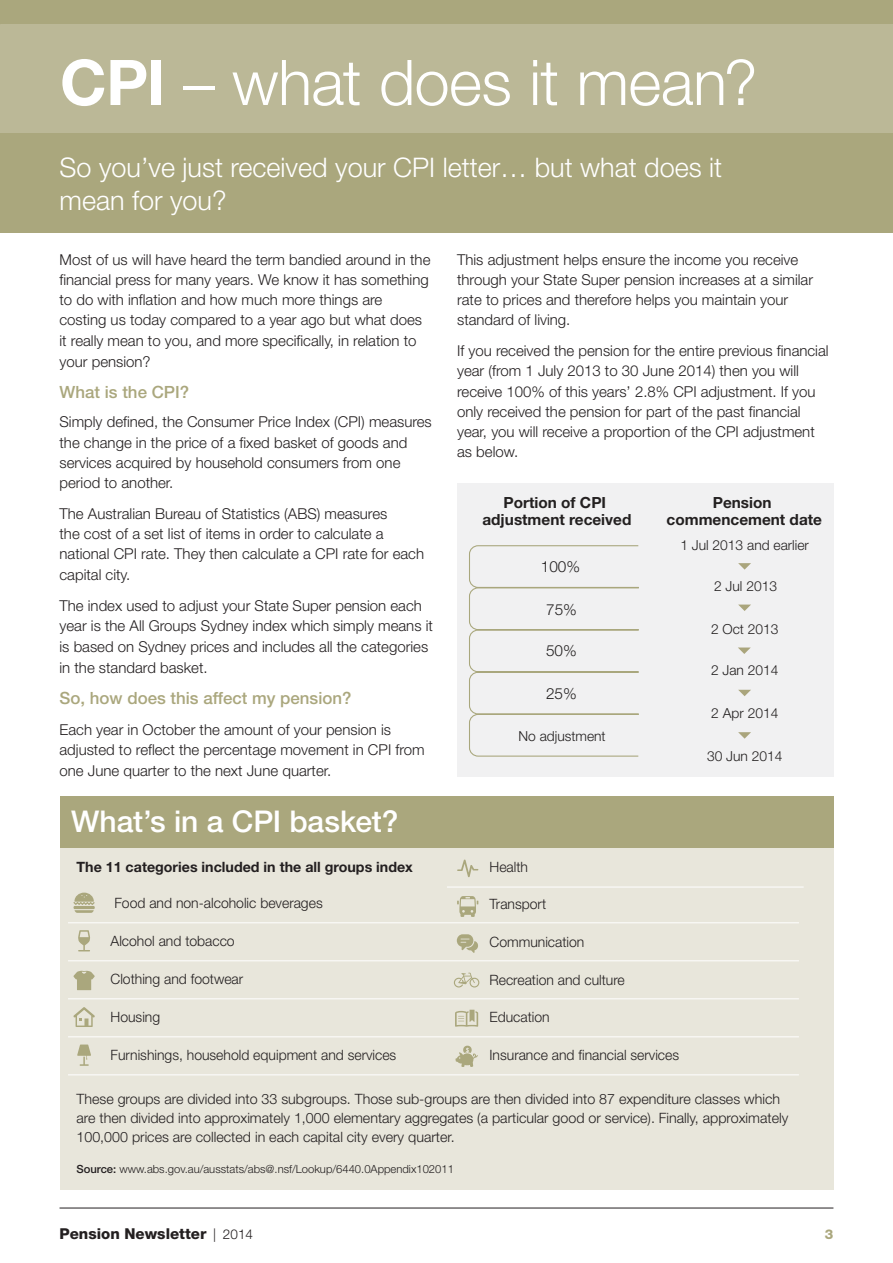
<style>
.page{position:relative;width:893px;height:1263px;background:#fff}
.page>*{position:absolute;margin:0;border:0;box-sizing:border-box;transform-origin:0 0}
.t1{font:300 63px "Helvetica Neue LT Std";letter-spacing:-.01em;color:#fff}
.t2{font:500 30px "Helvetica Neue LT Std";letter-spacing:-.005em;color:#fff}
.t3{font:300 27px/33px "Helvetica Neue LT Std";color:#fff}
.t4{font:500 16.8px "Helvetica Neue LT Std";color:#aaa77d}
.t5{font:700 15.3px/17px "Helvetica Neue LT Std";color:#232020;text-align:center}
.t6{font:300 15.3px "Helvetica Neue LT Std";color:#232020}
.t7{font:300 15px/20.2px "Helvetica Neue LT Std";color:#231f20}
.t8{font:800 15px "Helvetica Neue LT Std";color:#231f20}
.t9{font:300 14.25px/18.8px "Helvetica Neue LT Std";color:#231f20}
.t10{font:700 14.25px "Helvetica Neue LT Std";color:#231f20}
.t11{font:300 13.8px "Helvetica Neue LT Std";color:#232020}
.t12{font:800 13.5px "Helvetica Neue LT Std";color:#aaa77d}
.t13{font:300 11.25px "Helvetica Neue LT Std";color:#231f20}
.s1{font-weight:700}
.s2{font-weight:500}
.s3{font-weight:300;font-size:13.5px}
</style>
<div class="page">
<div style="left:0;top:0;width:893px;height:24px;background:#aaa77d"></div>
<hr style="left:60px;top:1208px;width:773px;height:1px;background:#231f20">
<div style="left:0;top:134px;width:893px;height:99px;background:#aaa77d"></div>
<div style="left:457px;top:483px;width:376px;height:294px;background:#f1f1f2"></div>
<div style="left:0;top:24px;width:893px;height:112px;background:#bbb897"></div>
<svg style="left:738px;top:563px;width:13px;height:7px"></svg>
<svg style="left:738px;top:604px;width:13px;height:7px"></svg>
<svg style="left:738px;top:647px;width:13px;height:7px"></svg>
<svg style="left:738px;top:690px;width:13px;height:6px"></svg>
<svg style="left:738px;top:732px;width:13px;height:7px"></svg>
<svg style="left:469px;top:545px;width:170px;height:212px"></svg>
<div style="left:60px;top:845px;width:773px;height:345px;background:#e8e6db"></div>
<hr style="left:68px;top:922px;width:731px;height:1px;background:#fff">
<hr style="left:68px;top:960px;width:731px;height:1px;background:#fff">
<hr style="left:68px;top:998px;width:731px;height:1px;background:#fff">
<hr style="left:68px;top:1036px;width:731px;height:1px;background:#fff">
<hr style="left:68px;top:1074px;width:731px;height:1px;background:#fff">
<hr style="left:447px;top:887px;width:357px;height:1px;background:#fff">
<div style="left:60px;top:796px;width:773px;height:51px;background:#aaa77d"></div>
<svg style="left:457px;top:859px;width:21px;height:18px"></svg>
<svg style="left:455px;top:1010px;width:23px;height:17px"></svg>
<svg style="left:73px;top:1007px;width:22px;height:20px"></svg>
<svg style="left:454px;top:973px;width:25px;height:14px"></svg>
<svg style="left:78px;top:930px;width:12px;height:21px"></svg>
<svg style="left:455px;top:1046px;width:23px;height:21px"></svg>
<svg style="left:73px;top:893px;width:22px;height:20px"></svg>
<svg style="left:457px;top:896px;width:21px;height:21px"></svg>
<svg style="left:77px;top:1044px;width:14px;height:22px"></svg>
<svg style="left:73px;top:971px;width:22px;height:19px"></svg>
<svg style="left:457px;top:934px;width:21px;height:19px"></svg>
<h1 class="t1" style="left:60px;top:44px;width:699px"><span class="s1">CPI</span> – what does it mean?</h1>
<h3 class="t3" style="left:60px;top:150px;width:664px">So you’ve just received your CPI letter… but what does it mean for you?</h3>
<p class="t7" style="left:60px;top:249px;width:372px">Most of us will have heard the term bandied around in the financial press for many years. We know it has something to do with inflation and how much more things are costing us today compared to a year ago but what does it really mean to you, and more specifically, in relation to your pension?</p>
<p class="t4" style="left:60px;top:382px;width:131px">What is the CPI?</p>
<p class="t7" style="left:60px;top:411px;width:374px">Simply defined, the Consumer Price Index (CPI) measures the change in the price of a fixed basket of goods and services acquired by household consumers from one period to another.</p>
<p class="t7" style="left:60px;top:503px;width:366px">The Australian Bureau of Statistics (ABS) measures<br>the cost of a set list of items in order to calculate a national CPI rate. They then calculate a CPI rate for each capital city.</p>
<p class="t7" style="left:60px;top:595px;width:375px">The index used to adjust your State Super pension each year is the All Groups Sydney index which simply means it is based on Sydney prices and includes all the categories in the standard basket.</p>
<p class="t4" style="left:60px;top:688px;width:294px">So, how does this affect my pension?</p>
<p class="t7" style="left:60px;top:719px;width:367px;line-height:20.7px">Each year in October the amount of your pension is adjusted to reflect the percentage movement in CPI from one June quarter to the next June quarter.</p>
<h2 class="t2" style="left:71px;top:804px;width:329px">What’s in a CPI basket?</h2>
<p class="t7" style="left:457px;top:249px;width:357px">This adjustment helps ensure the income you receive through your State Super pension increases at a similar rate to prices and therefore helps you maintain your standard of living.</p>
<p class="t7" style="left:457px;top:340px;width:373px">If you received the pension for the entire previous financial year (from 1 July 2013 to 30 June 2014) then you will receive 100% of this years’ 2.8% CPI adjustment. If you only received the pension for part of the past financial year, you will receive a proportion of the CPI adjustment as below.</p>
<p class="t5" style="left:482px;top:494px;width:150px">Portion of CPI adjustment received</p>
<p class="t6" style="left:541px;top:558px;width:41px">100%</p>
<p class="t6" style="left:546px;top:600px;width:32px">75%</p>
<p class="t6" style="left:546px;top:641px;width:32px">50%</p>
<p class="t6" style="left:546px;top:685px;width:32px">25%</p>
<p class="t11" style="left:518px;top:727px;width:89px">No adjustment</p>
<p class="t5" style="left:667px;top:493px;width:157px">Pension commencement date</p>
<p class="t11" style="left:680px;top:536px;width:130px">1 Jul 2013 and earlier</p>
<p class="t11" style="left:714px;top:577px;width:64px">2 Jul 2013</p>
<p class="t11" style="left:711px;top:621px;width:69px">2 Oct 2013</p>
<p class="t11" style="left:711px;top:662px;width:69px">2 Jan 2014</p>
<p class="t11" style="left:711px;top:704px;width:69px">2 Apr 2014</p>
<p class="t11" style="left:707px;top:747px;width:77px">30 Jun 2014</p>
<p class="t9" style="left:489px;top:857px;width:40px">Health</p>
<p class="t9" style="left:489px;top:895px;width:58px">Transport</p>
<p class="t9" style="left:489px;top:932px;width:96px">Communication</p>
<p class="t9" style="left:489px;top:970px;width:137px">Recreation and culture</p>
<p class="t9" style="left:489px;top:1007px;width:62px">Education</p>
<p class="t9" style="left:489px;top:1045px;width:191px">Insurance and financial services</p>
<p class="t9" style="left:77px;top:1089px;width:713px">These groups are divided into 33 subgroups. Those sub‑groups are then divided into 87 expenditure classes which are then divided into approximately 1,000 elementary aggregates (a particular good or service). Finally, approximately<br>100,000 prices are collected in each capital city every quarter.</p>
<p class="t10" style="left:77px;top:858px;width:338px">The 11 categories included in the all groups index</p>
<p class="t9" style="left:114px;top:893px;width:210px">Food and non-alcoholic beverages</p>
<p class="t9" style="left:111px;top:931px;width:126px">Alcohol and tobacco</p>
<p class="t9" style="left:111px;top:969px;width:134px">Clothing and footwear</p>
<p class="t9" style="left:111px;top:1007px;width:51px">Housing</p>
<p class="t9" style="left:111px;top:1045px;width:287px">Furnishings, household equipment and services</p>
<p class="t13" style="left:77px;top:1162px;width:379px"><span class="s2">Source:</span> www.abs.gov.au/ausstats/abs@.nsf/Lookup/6440.0Appendix102011</p>
<p class="t8" style="left:60px;top:1225px;width:195px">Pension Newsletter <span class="s3">| 2014</span></p>
<p class="t12" style="left:825px;top:1226px;width:10px">3</p>
</div>
